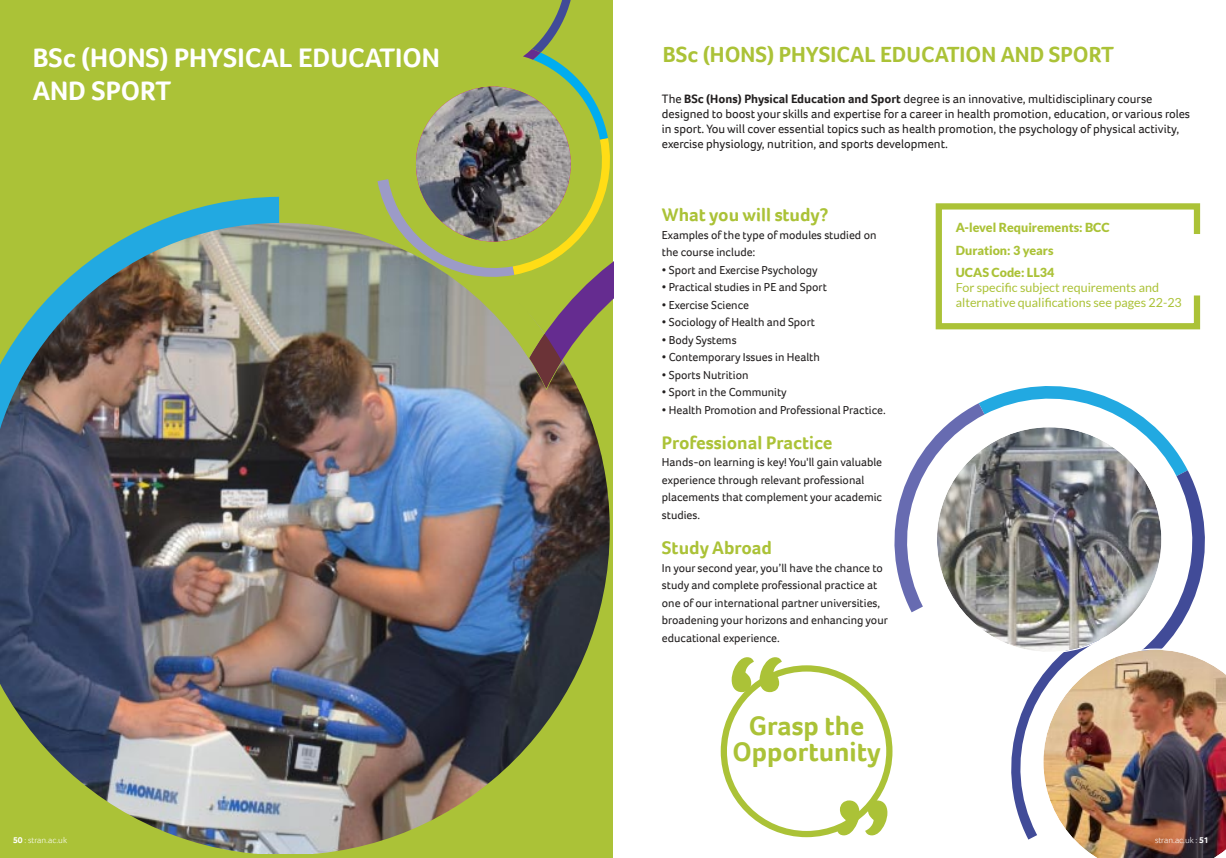
<style>
.page{position:relative;width:1226px;height:858px;background:#fff}
.page>*{position:absolute;margin:0;border:0;box-sizing:border-box;transform-origin:0 0}
.t1{font:700 133.75px "Foco";color:#abc237}
.t2{font:700 27.5px/33px "Foco";color:#fff}
.t3{font:700 27.5px "Foco";color:#abc237}
.t4{font:700 22.5px "Foco";color:#abc237}
.t5{font:700 18.75px "Foco";color:#abc237}
.t6{font:12.5px/15px "Foco";color:#221f1f}
.t7{font:12.5px/15px "Lato";color:#abc237}
.t8{font:900 12.5px/22.5px "Lato";color:#abc237}
.t9{font:11.88px/17.5px "Foco";color:#221f1f}
.t10{font:300 8.75px "Foco";color:#fff}
.s1{font-weight:700}
</style>
<div class="page">
<div style="left:0;top:0;width:613px;height:857px;background:#abc237"></div>
<img style="left:0;top:388px;width:610px;height:465px">
<img style="left:0;top:197px;width:279px;height:319px">
<svg style="left:279px;top:205px;width:283px;height:185px;background:#83846d"></svg>
<svg style="left:377px;top:0;width:237px;height:388px"></svg>
<img style="left:416px;top:87px;width:155px;height:154px;border-radius:50%">
<svg style="left:935px;top:203px;width:266px;height:127px"></svg>
<img style="left:721px;top:386px;width:505px;height:471px">
<h2 class="t2" style="left:33px;top:43px;width:409px">BSc (HONS) PHYSICAL EDUCATION<br>AND SPORT</h2>
<h3 class="t4" style="left:663px;top:46px;width:452px">BSc (HONS) PHYSICAL EDUCATION AND SPORT</h3>
<p class="t6" style="left:662px;top:92px;width:530px">The <span class="s1">BSc (Hons) Physical Education and Sport</span> degree is an innovative, multidisciplinary course designed to boost your skills and expertise for a career in health promotion, education, or various roles in sport. You will cover essential topics such as health promotion, the psychology of physical activity, exercise physiology, nutrition, and sports development.</p>
<h3 class="t5" style="left:662px;top:208px;width:168px">What you will study?</h3>
<p class="t9" style="left:662px;top:227px;width:225px">Examples of the type of modules studied on the course include:<br>ï Sport and Exercise Psychology<br>ï Practical studies in PE and Sport<br>ï Exercise Science<br>ï Sociology of Health and Sport<br>ï Body Systems<br>ï Contemporary Issues in Health<br>ï Sports Nutrition<br>ï Sport in the Community<br>ï Health Promotion and Professional Practice.</p>
<h3 class="t5" style="left:662px;top:435px;width:172px">Professional Practice</h3>
<p class="t9" style="left:662px;top:454px;width:222px">Hands-on learning is key! You'll gain valuable experience through relevant professional placements that complement your academic studies.</p>
<h3 class="t5" style="left:662px;top:540px;width:112px">Study Abroad</h3>
<p class="t9" style="left:662px;top:559px;width:227px">In your second year, you’ll have the chance to study and complete professional practice at one of our international partner universities, broadening your horizons and enhancing your educational experience.</p>
<h1 class="t1" style="left:725px;top:655px;width:64px">“</h1>
<p class="t8" style="left:956px;top:217px;width:155px">A-level Requirements: BCC<br>Duration: 3 years<br>UCAS Code: LL34</p>
<p class="t7" style="left:956px;top:281px;width:228px">For specific subject requirements and alternative qualifications see pages 22-23</p>
<h2 class="t3" style="left:749px;top:715px;width:117px">Grasp the</h2>
<h2 class="t3" style="left:732px;top:741px;width:150px">Opportunity</h2>
<h1 class="t1" style="left:832px;top:798px;width:64px">”</h1>
<p class="t10" style="left:13px;top:834px;width:56px"><span class="s1">50</span> : stran.ac.uk</p>
<p class="t10" style="left:1155px;top:834px;width:55px">stran.ac.uk : <span class="s1">51</span></p>
</div>
